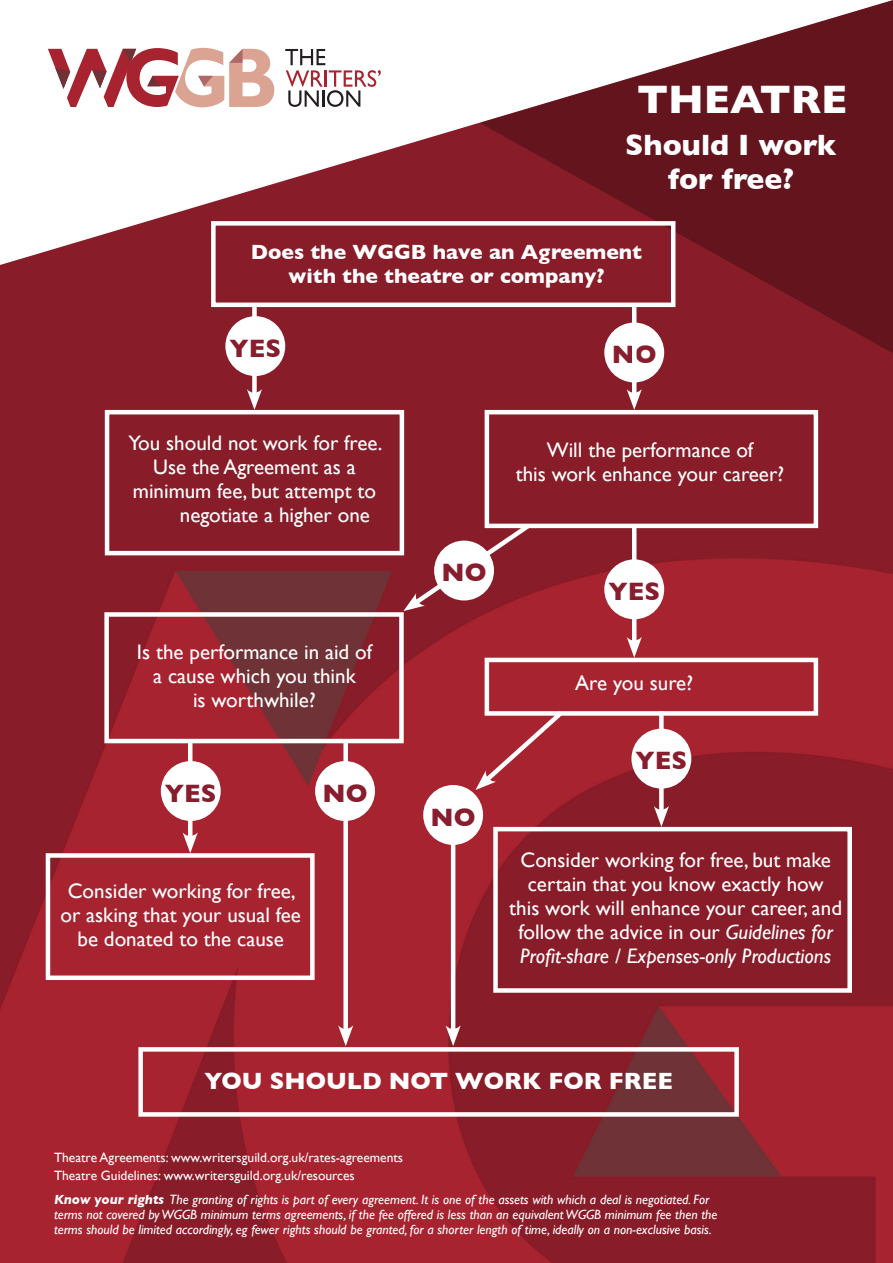
<style>
.page{position:relative;width:893px;height:1263px;background:#fff}
.page>*{position:absolute;margin:0;border:0;box-sizing:border-box;transform-origin:0 0}
.t1{font:700 63.15px/132px "Gill Sans";color:#fff}
.t2{font:700 40.5px "Gill Sans";color:#fff}
.t3{font:700 30px/34.5px "Gill Sans";color:#fff;text-align:center}
.t4{font:700 25.65px "Gill Sans";color:#881d2e}
.t5{font:700 24px "Gill Sans";color:#fff}
.t6{font:21px/24px "Gill Sans";color:#fff;text-align:center}
.t7{font:700 21px/24px "Gill Sans";color:#fff;text-align:center}
.t8{font:italic 13.5px/15px "Gill Sans";color:#fff}
.t9{font:13.5px/18px "Gill Sans";color:#fff}
.s1{font-style:italic}
.s2{font-weight:700}
</style>
<div class="page">
<img style="left:0;top:47px;width:893px;height:1216px">
<svg style="left:480px;top:0;width:413px;height:353px;fill:#64141d"></svg>
<svg style="left:48px;top:48px;width:226px;height:59px"></svg>
<svg style="left:285px;top:49px;width:96px;height:58px"></svg>
<svg style="left:209px;top:219px;width:469px;height:90px;background:#953640"></svg>
<div style="left:138px;top:1047px;width:601px;height:70px;border:4px solid #fff"></div>
<div style="left:105px;top:410px;width:299px;height:145px;border:4px solid #fff"></div>
<div style="left:104px;top:612px;width:300px;height:131px;border:4px solid #fff"></div>
<div style="left:485px;top:658px;width:333px;height:58px;border:4px solid #fff"></div>
<svg style="left:491px;top:825px;width:363px;height:170px;background:#922e39"></svg>
<div style="left:604px;top:323px;width:60px;height:59px;background:#fff;border-radius:50%"></div>
<div style="left:423px;top:785px;width:60px;height:60px;background:#fff;border-radius:50%"></div>
<div style="left:252px;top:307px;width:5px;height:90px;background:#fff"></div>
<svg style="left:247px;top:389px;width:15px;height:21px"></svg>
<hr style="left:188px;top:740px;width:4px;height:101px;background:#fff">
<svg style="left:43px;top:832px;width:274px;height:150px;background:#ad3541"></svg>
<div style="left:343px;top:743px;width:5px;height:290px;background:#fff"></div>
<svg style="left:338px;top:1025px;width:15px;height:21px"></svg>
<hr style="left:451px;top:831px;width:4px;height:202px;background:#fff">
<svg style="left:446px;top:1025px;width:15px;height:21px"></svg>
<svg style="left:475px;top:706px;width:93px;height:84px;background:#b13d48"></svg>
<hr style="left:632px;top:307px;width:4px;height:90px;background:#fff">
<svg style="left:403px;top:389px;width:417px;height:222px;background:#922a35"></svg>
<hr style="left:632px;top:527px;width:4px;height:118px;background:#fff">
<svg style="left:627px;top:637px;width:15px;height:21px"></svg>
<div style="left:659px;top:711px;width:5px;height:103px;background:#fff"></div>
<svg style="left:654px;top:806px;width:15px;height:21px"></svg>
<div style="left:225px;top:316px;width:60px;height:60px;background:#fff;border-radius:50%"></div>
<div style="left:161px;top:761px;width:60px;height:60px;background:#fff;border-radius:50%"></div>
<div style="left:315px;top:761px;width:60px;height:60px;background:#fff;border-radius:50%"></div>
<div style="left:434px;top:541px;width:60px;height:59px;background:#fff;border-radius:50%"></div>
<div style="left:604px;top:559px;width:60px;height:60px;background:#fff;border-radius:50%"></div>
<div style="left:631px;top:729px;width:60px;height:59px;background:#fff;border-radius:50%"></div>
<svg style="left:123px;top:516px;width:44px;height:27px"></svg>
<h2 class="t2" style="left:637px;top:67px;width:212px">THEATRE</h2>
<h3 class="t3" style="left:625px;top:126px;width:213px">Should I work for free?</h3>
<p class="t7" style="left:251px;top:240px;width:393px">Does the WGGB have an Agreement with the theatre or company?</p>
<p class="t4" style="left:230px;top:328px;width:53px">YES</p>
<p class="t4" style="left:612px;top:334px;width:47px">NO</p>
<p class="t6" style="left:129px;top:430px;width:255px">You should not work for free.</p>
<p class="t6" style="left:153px;top:454px;width:204px">Use the Agreement as a</p>
<p class="t6" style="left:133px;top:478px;width:245px">minimum fee, but attempt to</p>
<p class="t6" style="left:180px;top:502px;width:192px">negotiate a higher one</p>
<p class="t4" style="left:442px;top:552px;width:47px">NO</p>
<h1 class="t1" style="left:61px;top:598px;width:408px">Independent<br>Council (ITC)</h1>
<p class="t6" style="left:137px;top:639px;width:237px">Is the performance in aid of a cause which you think<br>is worthwhile?</p>
<p class="t4" style="left:165px;top:773px;width:53px">YES</p>
<p class="t4" style="left:323px;top:773px;width:47px">NO</p>
<p class="t4" style="left:431px;top:796px;width:47px">NO</p>
<p class="t6" style="left:61px;top:879px;width:242px">Consider working for free, or asking that your usual fee be donated to the cause</p>
<p class="t6" style="left:516px;top:438px;width:270px">Will the performance of<br>this work enhance your career?</p>
<p class="t4" style="left:608px;top:571px;width:53px">YES</p>
<p class="t6" style="left:575px;top:671px;width:120px">Are you sure?</p>
<p class="t4" style="left:636px;top:740px;width:53px">YES</p>
<p class="t6" style="left:509px;top:847px;width:334px">Consider working for free, but make certain that you know exactly how<br>this work will enhance your career, and follow the advice in our <span class="s1">Guidelines for Profit-share / Expenses-only Productions</span></p>
<p class="t5" style="left:204px;top:1062px;width:470px">YOU SHOULD NOT WORK FOR FREE</p>
<p class="t9" style="left:54px;top:1148px;width:351px">Theatre Agreements: www.writersguild.org.uk/rates-agreements<br>Theatre Guidelines: www.writersguild.org.uk/resources</p>
<p class="t8" style="left:54px;top:1192px;width:665px"><span class="s2">Know your rights</span> The granting of rights is part of every agreement. It is one of the assets with which a deal is negotiated. For terms not covered by WGGB minimum terms agreements, if the fee offered is less than an equivalent WGGB minimum fee then the terms should be limited accordingly, eg fewer rights should be granted, for a shorter length of time, ideally on a non-exclusive basis.</p>
</div>
